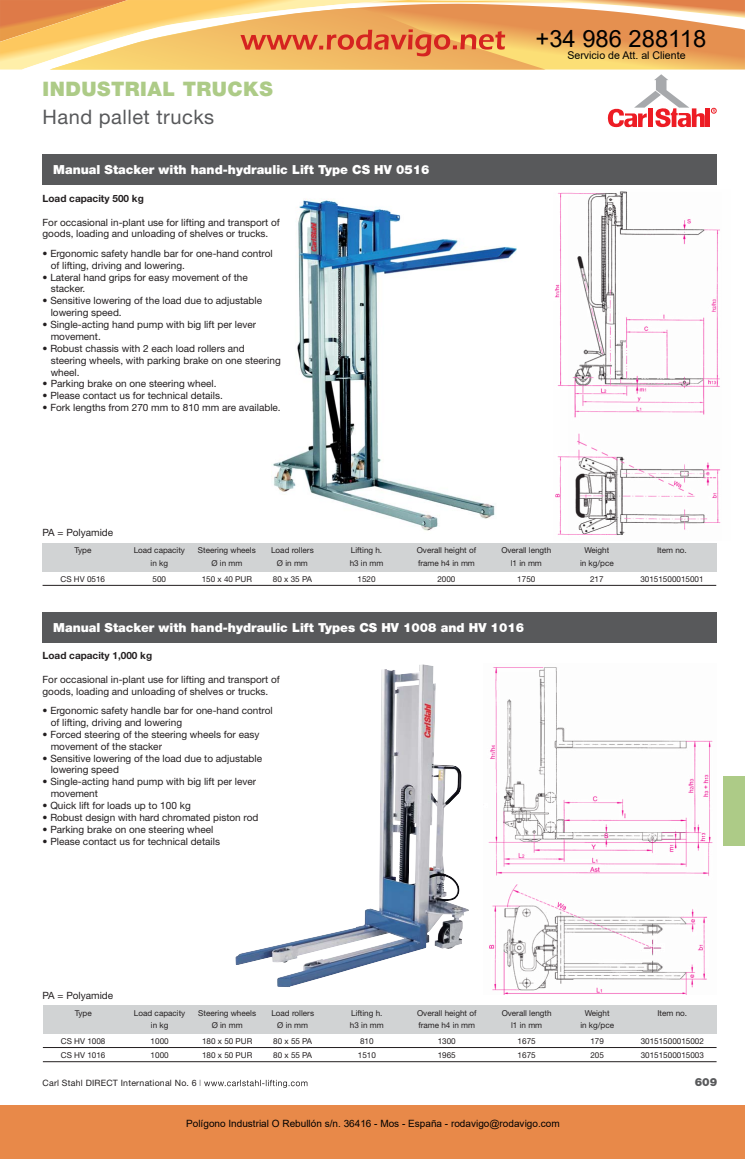
<style>
.page{position:relative;width:745px;height:1159px;background:#fff}
.page>*{position:absolute;margin:0;border:0;box-sizing:border-box;transform-origin:0 0}
.t1{font:23.75px "Arial";color:#000}
.t2{font:900 20px "Helvetica Neue LT";letter-spacing:.025em;color:#adcb87}
.t3{font:20px "Helvetica Neue LT";letter-spacing:.025em;color:#58595b}
.t4{font:900 12.5px "Helvetica Neue LT";color:#fff}
.t5{font:900 11.25px "Helvetica Neue LT";color:#58595b}
.t6{font:10.62px "Arial";color:#000}
.t7{font:10px/11.9px "Helvetica Neue LT";color:#231f20}
.t8{font:10px "Arial";color:#000}
.t9{font:700 10px "Helvetica Neue LT";color:#231f20}
.t10{font:8.75px "Helvetica Neue LT";letter-spacing:.025em;color:#231f20}
.t11{font:8.12px/12.5px "Helvetica Neue LT";color:#231f20;text-align:center}
.s1{font-weight:100}
</style>
<div class="page">
<div style="left:723px;top:777px;width:21px;height:69px;background:#adcb87"></div>
<svg style="left:204px;top:1080px;width:103px;height:8px"></svg>
<img style="left:273px;top:200px;width:243px;height:331px">
<div style="left:123px;top:543px;width:72px;height:28px;background:#d1d3d4"></div>
<div style="left:195px;top:543px;width:63px;height:28px;background:#d1d3d4"></div>
<div style="left:258px;top:543px;width:68px;height:28px;background:#d1d3d4"></div>
<div style="left:566px;top:543px;width:61px;height:28px;background:#d1d3d4"></div>
<div style="left:627px;top:543px;width:89px;height:28px;background:#d1d3d4"></div>
<div style="left:326px;top:543px;width:80px;height:28px;background:#d1d3d4"></div>
<div style="left:406px;top:543px;width:80px;height:28px;background:#d1d3d4"></div>
<div style="left:486px;top:543px;width:80px;height:28px;background:#d1d3d4"></div>
<hr style="left:43px;top:585px;width:672px;height:1px;background:#231f20">
<div style="left:43px;top:155px;width:673px;height:30px;background:#58595b"></div>
<div style="left:43px;top:612px;width:673px;height:31px;background:#58595b"></div>
<img style="left:235px;top:664px;width:234px;height:323px">
<img style="left:555px;top:192px;width:166px;height:343px">
<div style="left:43px;top:543px;width:80px;height:28px;background:#d1d3d4"></div>
<div style="left:123px;top:1005px;width:73px;height:28px;background:#d1d3d4"></div>
<div style="left:196px;top:1005px;width:62px;height:28px;background:#d1d3d4"></div>
<div style="left:258px;top:1005px;width:69px;height:28px;background:#d1d3d4"></div>
<div style="left:566px;top:1005px;width:61px;height:28px;background:#d1d3d4"></div>
<div style="left:627px;top:1005px;width:89px;height:28px;background:#d1d3d4"></div>
<div style="left:327px;top:1005px;width:79px;height:28px;background:#d1d3d4"></div>
<div style="left:406px;top:1005px;width:80px;height:28px;background:#d1d3d4"></div>
<div style="left:486px;top:1005px;width:80px;height:28px;background:#d1d3d4"></div>
<hr style="left:43px;top:1047px;width:673px;height:1px;background:#231f20">
<div style="left:43px;top:1005px;width:80px;height:28px;background:#d1d3d4"></div>
<hr style="left:43px;top:1061px;width:673px;height:1px;background:#231f20">
<img style="left:488px;top:667px;width:225px;height:328px">
<div style="left:0;top:1105px;width:744px;height:54px;background:#e88949"></div>
<svg style="left:0;top:0;width:744px;height:128px"></svg>
<h1 class="t1" style="left:535px;top:22px;width:172px">+34 986 288118</h1>
<h2 class="t2" style="left:43px;top:82px;width:231px">INDUSTRIAL TRUCKS</h2>
<h2 class="t3" style="left:43px;top:110px;width:173px">Hand pallet trucks</h2>
<p class="t4" style="left:53px;top:165px;width:377px">Manual Stacker with hand-hydraulic Lift Type CS HV 0516</p>
<p class="t9" style="left:43px;top:195px;width:103px">Load capacity 500 kg</p>
<p class="t7" style="left:43px;top:217px;width:239px">For occasional in-plant use for lifting and transport of goods, loading and unloading of shelves or trucks.</p>
<p class="t7" style="left:51px;top:248px;width:223px;text-indent:-8px">• Ergonomic safety handle bar for one-hand control of lifting, driving and lowering.</p>
<p class="t7" style="left:51px;top:272px;width:198px;text-indent:-8px">• Lateral hand grips for easy movement of the stacker.</p>
<p class="t7" style="left:51px;top:296px;width:213px;text-indent:-8px">• Sensitive lowering of the load due to adjustable lowering speed.</p>
<p class="t7" style="left:51px;top:320px;width:207px;text-indent:-8px">• Single-acting hand pump with big lift per lever movement.</p>
<p class="t7" style="left:51px;top:343px;width:231px;text-indent:-8px">• Robust chassis with 2 each load rollers and steering wheels, with parking brake on one steering wheel.</p>
<p class="t7" style="left:43px;top:379px;width:175px">• Parking brake on one steering wheel.</p>
<p class="t7" style="left:43px;top:391px;width:182px">• Please contact us for technical details.</p>
<p class="t7" style="left:43px;top:403px;width:239px">• Fork lengths from 270 mm to 810 mm are available.</p>
<p class="t7" style="left:43px;top:528px;width:72px">PA = Polyamide</p>
<p class="t6" style="left:567px;top:48px;width:120px">Servicio de Att. al Cliente</p>
<p class="t11" style="left:74px;top:545px;width:19px">Type</p>
<p class="t11" style="left:61px;top:573px;width:46px">CS HV 0516</p>
<p class="t11" style="left:416px;top:545px;width:61px;text-align:left">Overall height of frame h4 in mm</p>
<p class="t11" style="left:437px;top:573px;width:20px">2000</p>
<p class="t11" style="left:501px;top:545px;width:51px">Overall length l1 in mm</p>
<p class="t11" style="left:517px;top:573px;width:20px">1750</p>
<p class="t11" style="left:589px;top:573px;width:15px">217</p>
<p class="t11" style="left:640px;top:573px;width:65px">30151500015001</p>
<p class="t11" style="left:134px;top:545px;width:53px">Load capacity in kg</p>
<p class="t11" style="left:198px;top:545px;width:59px">Steering wheels<br>Ø in mm</p>
<p class="t11" style="left:271px;top:545px;width:44px">Load rollers<br>Ø in mm</p>
<p class="t11" style="left:579px;top:545px;width:35px">Weight<br>in kg/pce</p>
<p class="t11" style="left:350px;top:545px;width:33px">Lifting h.</p>
<p class="t11" style="left:656px;top:545px;width:31px">Item no.</p>
<p class="t11" style="left:349px;top:558px;width:35px">h3 in mm</p>
<p class="t11" style="left:152px;top:573px;width:15px">500</p>
<p class="t11" style="left:201px;top:574px;width:52px">150 x 40 PUR</p>
<p class="t11" style="left:273px;top:573px;width:40px">80 x 35 PA</p>
<p class="t11" style="left:357px;top:573px;width:20px">1520</p>
<p class="t4" style="left:53px;top:623px;width:472px">Manual Stacker with hand-hydraulic Lift Types CS HV 1008 and HV 1016</p>
<p class="t9" style="left:43px;top:652px;width:111px">Load capacity 1,000 kg</p>
<p class="t7" style="left:43px;top:674px;width:239px">For occasional in-plant use for lifting and transport of goods, loading and unloading of shelves or trucks.</p>
<p class="t7" style="left:51px;top:705px;width:223px;text-indent:-8px">• Ergonomic safety handle bar for one-hand control of lifting, driving and lowering</p>
<p class="t7" style="left:51px;top:729px;width:210px;text-indent:-8px">• Forced steering of the steering wheels for easy movement of the stacker</p>
<p class="t7" style="left:51px;top:753px;width:213px;text-indent:-8px">• Sensitive lowering of the load due to adjustable lowering speed</p>
<p class="t7" style="left:51px;top:777px;width:207px;text-indent:-8px">• Single-acting hand pump with big lift per lever movement</p>
<p class="t7" style="left:43px;top:800px;width:150px">• Quick lift for loads up to 100 kg</p>
<p class="t7" style="left:43px;top:812px;width:217px">• Robust design with hard chromated piston rod</p>
<p class="t7" style="left:43px;top:824px;width:172px">• Parking brake on one steering wheel</p>
<p class="t7" style="left:43px;top:836px;width:179px">• Please contact us for technical details</p>
<p class="t7" style="left:43px;top:990px;width:72px">PA = Polyamide</p>
<p class="t11" style="left:417px;top:1007px;width:61px;text-align:left">Overall height of frame h4 in mm</p>
<p class="t11" style="left:437px;top:1035px;width:20px">1300</p>
<p class="t11" style="left:501px;top:1007px;width:51px">Overall length l1 in mm</p>
<p class="t11" style="left:517px;top:1035px;width:20px">1675</p>
<p class="t11" style="left:590px;top:1035px;width:15px">179</p>
<p class="t11" style="left:640px;top:1035px;width:65px">30151500015002</p>
<p class="t11" style="left:134px;top:1007px;width:53px">Load capacity in kg</p>
<p class="t11" style="left:198px;top:1007px;width:59px">Steering wheels<br>Ø in mm</p>
<p class="t11" style="left:271px;top:1007px;width:44px">Load rollers<br>Ø in mm</p>
<p class="t11" style="left:580px;top:1007px;width:35px">Weight<br>in kg/pce</p>
<p class="t11" style="left:351px;top:1007px;width:33px">Lifting h.</p>
<p class="t11" style="left:657px;top:1007px;width:31px">Item no.</p>
<p class="t11" style="left:350px;top:1020px;width:35px">h3 in mm</p>
<p class="t11" style="left:75px;top:1007px;width:19px">Type</p>
<p class="t11" style="left:61px;top:1050px;width:46px">CS HV 1016</p>
<p class="t11" style="left:150px;top:1050px;width:20px">1000</p>
<p class="t11" style="left:202px;top:1050px;width:52px">180 x 50 PUR</p>
<p class="t11" style="left:273px;top:1050px;width:40px">80 x 55 PA</p>
<p class="t11" style="left:357px;top:1050px;width:20px">1510</p>
<p class="t11" style="left:437px;top:1050px;width:20px">1965</p>
<p class="t11" style="left:517px;top:1050px;width:20px">1675</p>
<p class="t11" style="left:590px;top:1050px;width:15px">205</p>
<p class="t11" style="left:640px;top:1050px;width:65px">30151500015003</p>
<p class="t11" style="left:61px;top:1035px;width:46px">CS HV 1008</p>
<p class="t11" style="left:150px;top:1035px;width:20px">1000</p>
<p class="t11" style="left:202px;top:1035px;width:52px">180 x 50 PUR</p>
<p class="t11" style="left:273px;top:1035px;width:40px">80 x 55 PA</p>
<p class="t11" style="left:360px;top:1035px;width:15px">810</p>
<p class="t10" style="left:43px;top:1080px;width:160px">Carl Stahl DIRECT International No. 6 <span class="s1">I</span></p>
<p class="t5" style="left:694px;top:1078px;width:24px">609</p>
<p class="t8" style="left:186px;top:1117px;width:375px">Polígono Industrial O Rebullón s/n. 36416 - Mos - España - rodavigo@rodavigo.com</p>
</div>
